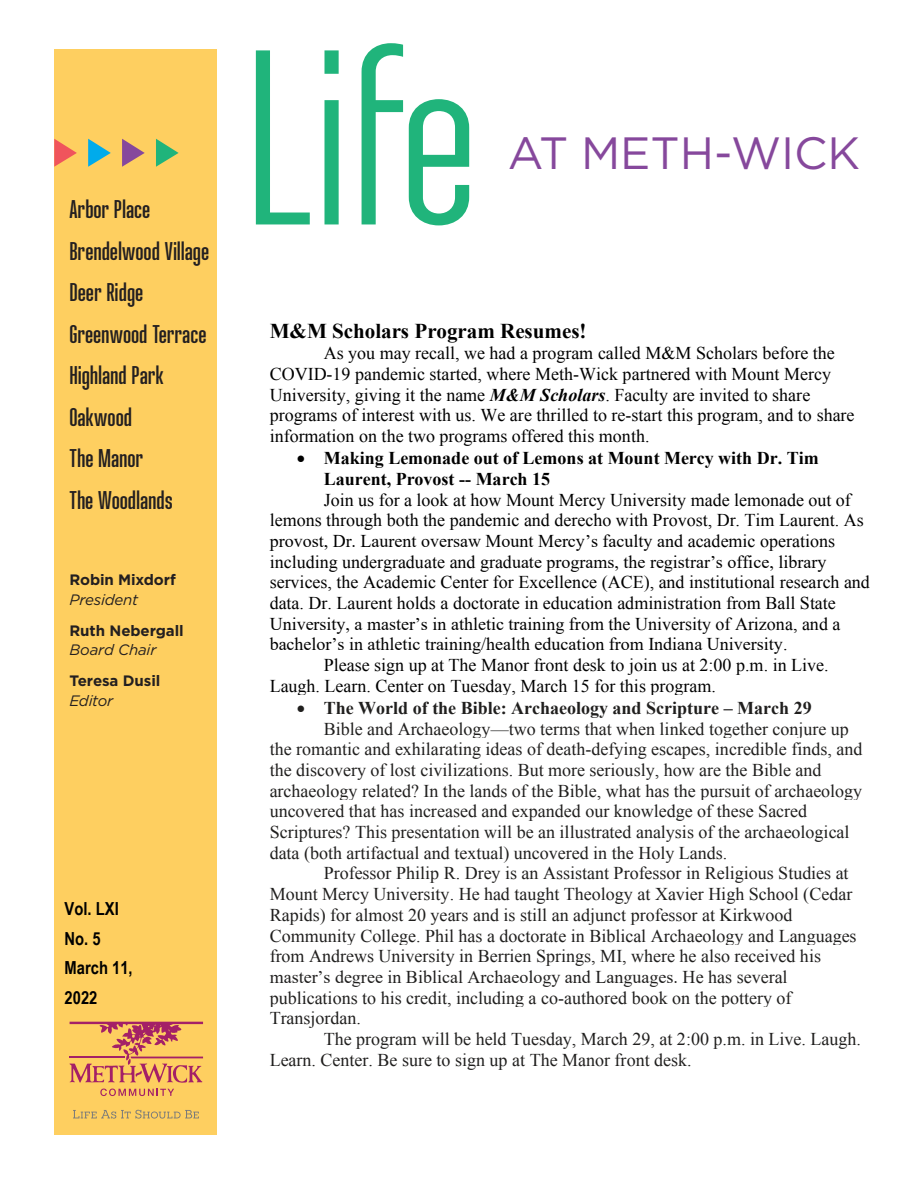
<style>
.page{position:relative;width:918px;height:1188px;background:#fff}
.page>*{position:absolute;margin:0;border:0;box-sizing:border-box;transform-origin:0 0}
.t1{font:248.7px "Ristretto Pro";color:#20b47b}
.t2{font:45.15px "Gotham";color:#86489c}
.t3{font:600 25.65px/41.4px "Ristretto Pro";color:#231f20}
.t4{font:700 21px "Times New Roman";color:#000}
.t5{font:18px "Times New Roman";color:#201f1e}
.t6{font:18px/20.7px "Times New Roman";color:#000}
.t7{font:700 18px "Times New Roman";color:#000}
.t8{font:700 18px "Times New Roman";color:#201f1e}
.t9{font:700 18px/29.7px "Arial Narrow";letter-spacing:.005em;color:#000}
.t10{font:700 15px/19.6px "Gotham";letter-spacing:-.01em;color:#231f20}
.s1{font-weight:400;font-style:italic}
.s2{font-weight:700;font-style:italic}
</style>
<div class="page">
<div style="left:54px;top:50px;width:163px;height:1085px;background:#fecf60"></div>
<svg style="left:156px;top:139px;width:23px;height:28px"></svg>
<svg style="left:122px;top:139px;width:23px;height:28px"></svg>
<svg style="left:88px;top:139px;width:23px;height:28px"></svg>
<svg style="left:54px;top:139px;width:23px;height:28px"></svg>
<svg style="left:70px;top:1022px;width:133px;height:61px"></svg>
<svg style="left:73px;top:1110px;width:126px;height:9px"></svg>
<svg style="left:100px;top:1089px;width:74px;height:7px"></svg>
<p class="t3" style="left:69px;top:189px;width:141px">Arbor Place<br>Brendelwood Village<br>Deer Ridge<br>Greenwood Terrace<br>Highland Park<br>Oakwood<br>The Manor<br>The Woodlands</p>
<p class="t10" style="left:69px;top:570px;width:108px">Robin Mixdorf<br><span class="s1">President</span></p>
<p class="t10" style="left:69px;top:620px;width:116px">Ruth Nebergall<br><span class="s1">Board Chair</span></p>
<p class="t10" style="left:69px;top:671px;width:92px">Teresa Dusil<br><span class="s1">Editor</span></p>
<p class="t9" style="left:64px;top:893px;width:70px">Vol. LXI<br>No. 5<br>March 11,<br>2022</p>
<p class="t1" style="left:244px;top:-2px;width:236px">Life</p>
<p class="t2" style="left:508px;top:125px;width:354px">AT METH-WICK</p>
<p class="t4" style="left:270px;top:316px;width:318px">M&amp;M Scholars Program Resumes!</p>
<p class="t6" style="left:270px;top:342px;width:586px;text-indent:54px">As you may recall, we had a program called M&amp;M Scholars before the COVID-19 pandemic started, where Meth-Wick partnered with Mount Mercy University, giving it the name <span class="s2">M&amp;M Scholars</span>. Faculty are invited to share programs of interest with us. We are thrilled to re-start this program, and to share information on the two programs offered this month.</p>
<p class="t7" style="left:297px;top:445px;width:524px">• Making Lemonade out of Lemons at Mount Mercy with Dr. Tim</p>
<p class="t7" style="left:324px;top:466px;width:228px">Laurent, Provost -- March 15</p>
<p class="t6" style="left:324px;top:489px;width:529px">Join us for a look at how Mount Mercy University made lemonade out of</p>
<p class="t6" style="left:270px;top:510px;width:596px">lemons through both the pandemic and derecho with Provost, Dr. Tim Laurent. As</p>
<p class="t6" style="left:270px;top:530px;width:567px">provost, Dr. Laurent oversaw Mount Mercy’s faculty and academic operations</p>
<p class="t6" style="left:270px;top:551px;width:558px">including undergraduate and graduate programs, the registrar’s office, library</p>
<p class="t6" style="left:270px;top:572px;width:602px">services, the Academic Center for Excellence (ACE), and institutional research and</p>
<p class="t6" style="left:270px;top:592px;width:568px">data. Dr. Laurent holds a doctorate in education administration from Ball State</p>
<p class="t6" style="left:270px;top:613px;width:572px">University, a master’s in athletic training from the University of Arizona, and a</p>
<p class="t6" style="left:270px;top:633px;width:519px">bachelor’s in athletic training/health education from Indiana University.</p>
<p class="t6" style="left:324px;top:654px;width:506px">Please sign up at The Manor front desk to join us at 2:00 p.m. in Live.</p>
<p class="t6" style="left:270px;top:675px;width:448px">Laugh. Learn. Center on Tuesday, March 15 for this program.</p>
<p class="t8" style="left:297px;top:695px;width:517px">• The World of the Bible: Archaeology and Scripture – March 29</p>
<p class="t5" style="left:324px;top:716px;width:527px">Bible and Archaeology—two terms that when linked together conjure up</p>
<p class="t5" style="left:270px;top:737px;width:594px">the romantic and exhilarating ideas of death-defying escapes, incredible finds, and</p>
<p class="t5" style="left:270px;top:758px;width:553px">the discovery of lost civilizations. But more seriously, how are the Bible and</p>
<p class="t5" style="left:270px;top:778px;width:594px">archaeology related? In the lands of the Bible, what has the pursuit of archaeology</p>
<p class="t5" style="left:270px;top:799px;width:539px">uncovered that has increased and expanded our knowledge of these Sacred</p>
<p class="t5" style="left:270px;top:820px;width:581px">Scriptures? This presentation will be an illustrated analysis of the archaeological</p>
<p class="t5" style="left:270px;top:841px;width:459px">data (both artifactual and textual) uncovered in the Holy Lands.</p>
<p class="t5" style="left:324px;top:861px;width:526px">Professor Philip R. Drey is an Assistant Professor in Religious Studies at</p>
<p class="t5" style="left:270px;top:882px;width:584px">Mount Mercy University. He had taught Theology at Xavier High School (Cedar</p>
<p class="t5" style="left:270px;top:903px;width:524px">Rapids) for almost 20 years and is still an adjunct professor at Kirkwood</p>
<p class="t5" style="left:270px;top:923px;width:588px">Community College. Phil has a doctorate in Biblical Archaeology and Languages</p>
<p class="t5" style="left:270px;top:944px;width:553px">from Andrews University in Berrien Springs, MI, where he also received his</p>
<p class="t5" style="left:270px;top:964px;width:519px">master’s degree in Biblical Archaeology and Languages. He has several</p>
<p class="t5" style="left:270px;top:986px;width:523px">publications to his credit, including a co-authored book on the pottery of</p>
<p class="t5" style="left:270px;top:1006px;width:93px">Transjordan.</p>
<p class="t5" style="left:324px;top:1027px;width:539px">The program will be held Tuesday, March 29, at 2:00 p.m. in Live. Laugh.</p>
<p class="t5" style="left:270px;top:1047px;width:423px">Learn. Center. Be sure to sign up at The Manor front desk.</p>
</div>
